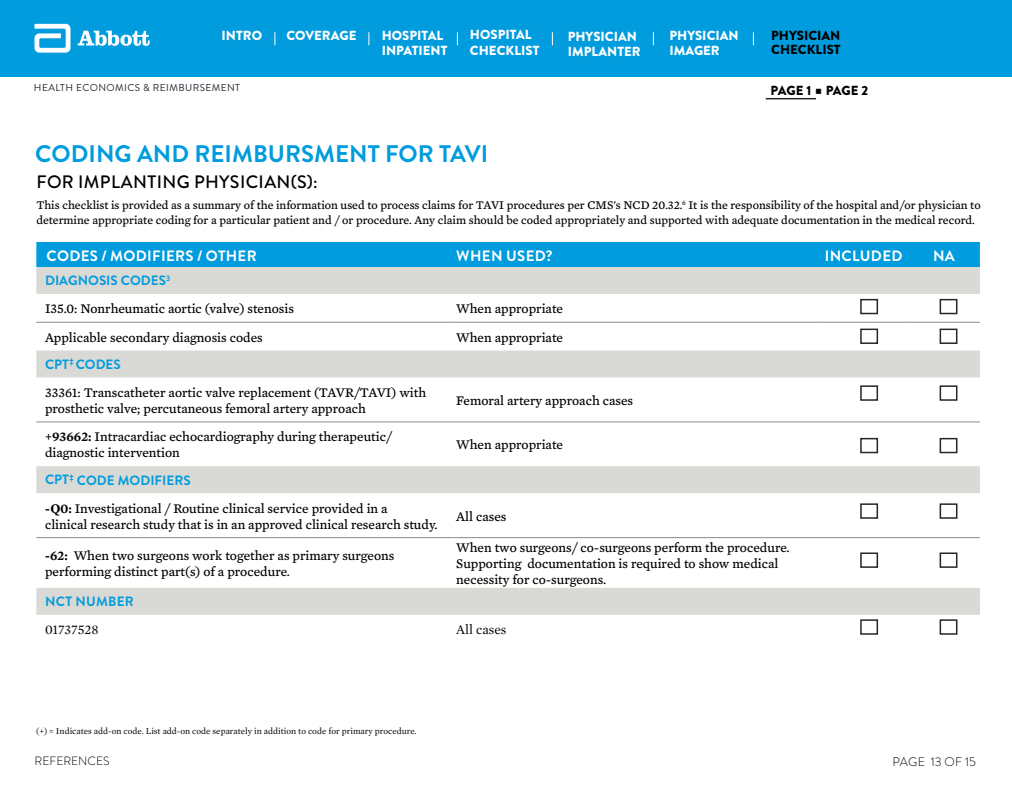
<style>
.page{position:relative;width:1012px;height:796px;background:#fff}
.page>*{position:absolute;margin:0;border:0;box-sizing:border-box;transform-origin:0 0}
.t1{font:700 24px "Brandon Grotesque";color:#009cde}
.t2{font:500 18px "Brandon Grotesque";letter-spacing:.02em;color:#000}
.t3{font:700 15px "Brandon Grotesque";letter-spacing:.02em;color:#fff}
.t4{font:13.5px/16px "Mercury Text G4";color:#000}
.t5{font:700 13.5px "Brandon Grotesque";color:#009cde}
.t6{font:13.5px "Mercury Text G1";color:#000}
.t7{font:700 13.5px "Brandon Grotesque";letter-spacing:.02em;color:#009cde}
.t8{font:900 13.15px/15.4px "Brandon Grotesque";color:#fff}
.t9{font:900 13.15px/13.2px "Brandon Grotesque";color:#000}
.t10{font:300 12.5px "Brandon Grotesque";letter-spacing:.01em;color:#000}
.t11{font:12px/15px "Mercury Text G4";color:#000}
.t12{font:300 12px "Brandon Grotesque";letter-spacing:-.005em;color:#000}
.t13{font:10px "Brandon Grotesque";letter-spacing:.04em;color:#222731}
.t14{font:9px "Mercury Text G1";color:#000}
.s1{font-weight:600}
</style>
<div class="page">
<div style="left:0;top:0;width:1012px;height:77px;background:#009cde"></div>
<svg style="left:274px;top:32px;width:1px;height:13px"></svg>
<svg style="left:368px;top:32px;width:1px;height:13px"></svg>
<svg style="left:457px;top:32px;width:1px;height:13px"></svg>
<svg style="left:552px;top:32px;width:1px;height:13px"></svg>
<svg style="left:653px;top:32px;width:1px;height:13px"></svg>
<svg style="left:753px;top:32px;width:1px;height:13px"></svg>
<svg style="left:34px;top:24px;width:36px;height:29px"></svg>
<svg style="left:78px;top:31px;width:72px;height:15px"></svg>
<div style="left:36px;top:242px;width:944px;height:25px;background:#009cde"></div>
<svg style="left:36px;top:267px;width:944px;height:348px"></svg>
<svg style="left:36px;top:378px;width:944px;height:159px"></svg>
<hr style="left:36px;top:322px;width:417px;height:1px;background:#888b8d">
<hr style="left:453px;top:322px;width:366px;height:1px;background:#888b8d">
<hr style="left:819px;top:322px;width:89px;height:1px;background:#888b8d">
<hr style="left:908px;top:322px;width:72px;height:1px;background:#888b8d">
<hr style="left:36px;top:422px;width:417px;height:1px;background:#888b8d">
<hr style="left:453px;top:422px;width:366px;height:1px;background:#888b8d">
<hr style="left:819px;top:422px;width:89px;height:1px;background:#888b8d">
<hr style="left:908px;top:422px;width:72px;height:1px;background:#888b8d">
<hr style="left:36px;top:537px;width:417px;height:1px;background:#888b8d">
<hr style="left:453px;top:537px;width:366px;height:1px;background:#888b8d">
<hr style="left:819px;top:537px;width:89px;height:1px;background:#888b8d">
<hr style="left:908px;top:537px;width:72px;height:1px;background:#888b8d">
<div style="left:860px;top:299px;width:18px;height:15px;background:#fff;border:2px solid #262626"></div>
<div style="left:940px;top:299px;width:17px;height:15px;background:#fff;border:2px solid #262626"></div>
<div style="left:860px;top:438px;width:18px;height:15px;background:#fff;border:2px solid #262626"></div>
<div style="left:940px;top:438px;width:17px;height:15px;background:#fff;border:2px solid #262626"></div>
<div style="left:860px;top:552px;width:18px;height:16px;background:#fff;border:2px solid #262626"></div>
<div style="left:940px;top:552px;width:17px;height:16px;background:#fff;border:2px solid #262626"></div>
<div style="left:860px;top:385px;width:18px;height:16px;background:#fff;border:2px solid #262626"></div>
<div style="left:940px;top:385px;width:17px;height:16px;background:#fff;border:2px solid #262626"></div>
<div style="left:860px;top:503px;width:18px;height:16px;background:#fff;border:2px solid #262626"></div>
<div style="left:940px;top:503px;width:17px;height:16px;background:#fff;border:2px solid #262626"></div>
<div style="left:860px;top:619px;width:18px;height:16px;background:#fff;border:2px solid #262626"></div>
<div style="left:940px;top:619px;width:17px;height:16px;background:#fff;border:2px solid #262626"></div>
<div style="left:860px;top:329px;width:18px;height:15px;background:#fff;border:2px solid #262626"></div>
<div style="left:940px;top:329px;width:17px;height:15px;background:#fff;border:2px solid #262626"></div>
<hr style="left:766px;top:98px;width:50px;height:1px;background:#262626">
<p class="t8" style="left:286px;top:28px;width:72px">COVERAGE</p>
<p class="t8" style="left:382px;top:28px;width:67px">HOSPITAL<br>INPATIENT</p>
<p class="t8" style="left:470px;top:27px;width:71px">HOSPITAL<br>CHECKLIST</p>
<p class="t8" style="left:669px;top:28px;width:71px">PHYSICIAN<br>IMAGER</p>
<p class="t8" style="left:222px;top:28px;width:42px">INTRO</p>
<p class="t8" style="left:568px;top:28px;width:74px">PHYSICIAN<br>IMPLANTER</p>
<p class="t9" style="left:771px;top:29px;width:71px">PHYSICIAN<br>CHECKLIST</p>
<p class="t13" style="left:34px;top:80px;width:208px">HEALTH ECONOMICS &amp; REIMBURSEMENT</p>
<h1 class="t1" style="left:35px;top:137px;width:455px">CODING AND REIMBURSMENT FOR TAVI</h1>
<p class="t9" style="left:771px;top:84px;width:99px">PAGE 1 PAGE 2</p>
<h2 class="t2" style="left:36px;top:170px;width:283px">FOR IMPLANTING PHYSICIAN(S):</h2>
<p class="t11" style="left:36px;top:197px;width:946px">This checklist is provided as a summary of the information used to process claims for TAVI procedures per CMS's NCD 20.32.<sup>6</sup> It is the responsibility of the hospital and/or physician to determine appropriate coding for a particular patient and / or procedure. Any claim should be coded appropriately and supported with adequate documentation in the medical record.</p>
<p class="t3" style="left:47px;top:246px;width:212px">CODES / MODIFIERS / OTHER</p>
<p class="t3" style="left:456px;top:246px;width:98px">WHEN USED?</p>
<p class="t3" style="left:825px;top:246px;width:79px">INCLUDED</p>
<p class="t3" style="left:933px;top:246px;width:23px">NA</p>
<p class="t5" style="left:45px;top:271px;width:127px">DIAGNOSIS CODES<sup>3</sup></p>
<p class="t4" style="left:45px;top:300px;width:250px">I35.0: Nonrheumatic aortic (valve) stenosis</p>
<p class="t4" style="left:456px;top:300px;width:108px">When appropriate</p>
<p class="t4" style="left:45px;top:329px;width:219px">Applicable secondary diagnosis codes</p>
<p class="t4" style="left:456px;top:329px;width:108px">When appropriate</p>
<p class="t5" style="left:45px;top:355px;width:77px">CPT<sup>‡</sup> CODES</p>
<p class="t4" style="left:45px;top:384px;width:383px">33361: Transcatheter aortic valve replacement (TAVR/TAVI) with prosthetic valve; percutaneous femoral artery approach</p>
<p class="t4" style="left:456px;top:392px;width:178px">Femoral artery approach cases</p>
<p class="t4" style="left:45px;top:428px;width:348px"><span class="s1">+93662:</span> Intracardiac echocardiography during therapeutic/ diagnostic intervention</p>
<p class="t4" style="left:456px;top:436px;width:108px">When appropriate</p>
<p class="t5" style="left:45px;top:470px;width:147px">CPT<sup>‡</sup> CODE MODIFIERS</p>
<p class="t4" style="left:45px;top:500px;width:394px"><span class="s1">-Q0:</span> Investigational / Routine clinical service provided in a<br>clinical research study that is in an approved clinical research study.</p>
<p class="t4" style="left:456px;top:508px;width:52px">All cases</p>
<p class="t4" style="left:45px;top:547px;width:351px"><span class="s1">-62:</span> When two surgeons work together as primary surgeons performing distinct part(s) of a procedure.</p>
<p class="t4" style="left:456px;top:539px;width:335px;line-height:16.2px">When two surgeons/ co-surgeons perform the procedure.<br>Supporting documentation is required to show medical necessity for co-surgeons.</p>
<p class="t7" style="left:45px;top:592px;width:90px">NCT NUMBER</p>
<p class="t6" style="left:45px;top:620px;width:55px">01737528</p>
<p class="t6" style="left:456px;top:620px;width:52px">All cases</p>
<p class="t14" style="left:36px;top:724px;width:382px">(+) = Indicates add-on code. List add-on code separately in addition to code for primary procedure.</p>
<p class="t12" style="left:35px;top:753px;width:77px">REFERENCES</p>
<p class="t10" style="left:893px;top:753px;width:85px">PAGE 13 OF 15</p>
</div>
